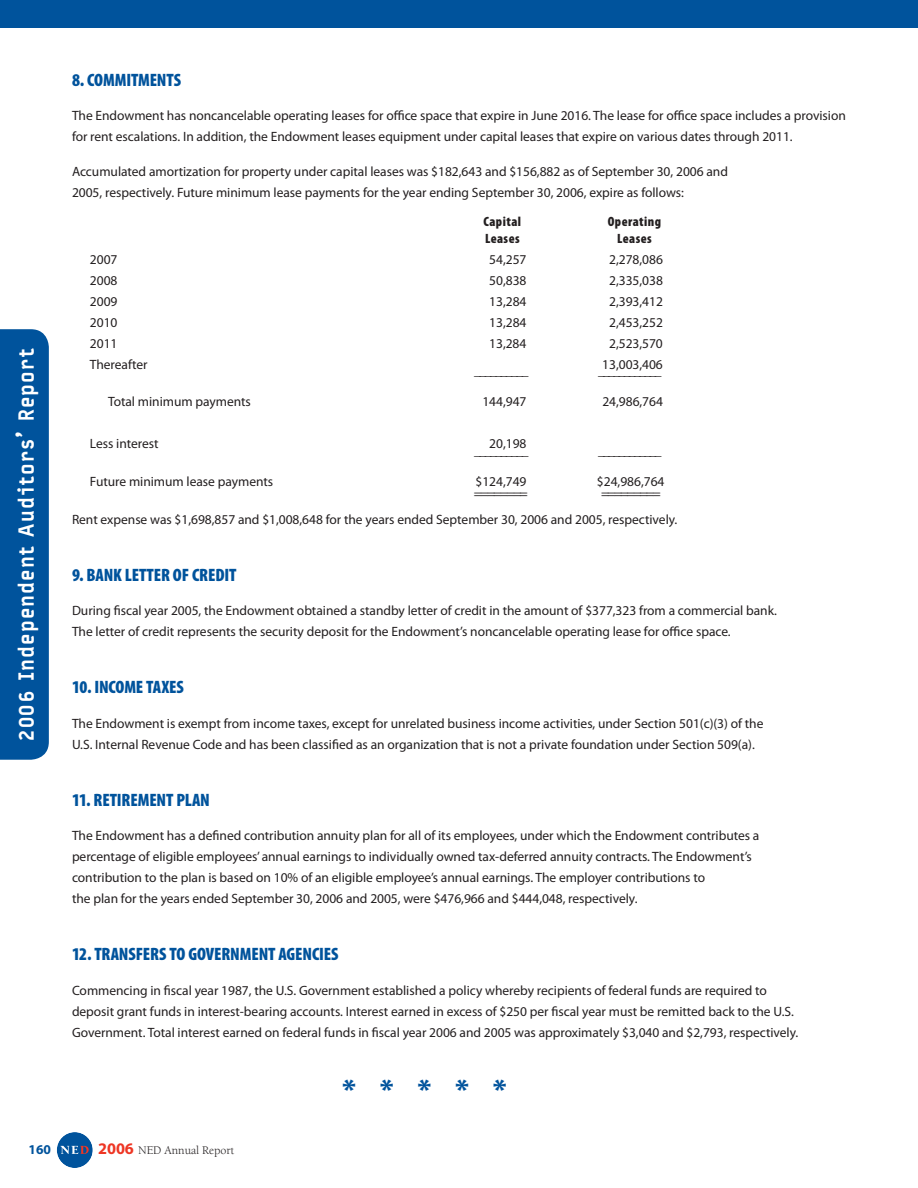
<style>
.page{position:relative;width:918px;height:1188px;background:#fff}
.page>*{position:absolute;margin:0;border:0;box-sizing:border-box;transform-origin:0 0}
.t1{font:900 27px "Myriad Pro";color:#00539c;scale:1.1 1}
.t2{font:900 21px "Typestar";letter-spacing:.06em;color:#fff}
.t3{font:900 condensed 18px "Myriad Pro";letter-spacing:-.01em;color:#00539c}
.t4{font:13.5px/21px "Myriad Pro";letter-spacing:-.005em;color:#231f20}
.t5{font:900 condensed 13.5px "Myriad Pro";letter-spacing:.035em;color:#231f20}
.t6{font:700 13.5px "Myriad Pro";color:#00539c}
.t7{font:12px "Berkeley";letter-spacing:-.005em;color:#231f20}
.s1{font-family:"Myriad Pro";font-weight:700;font-size:16.2px;color:#ee3624}
</style>
<div class="page">
<div style="left:57px;top:1132px;width:36px;height:36px;background:#00539c;border-radius:50%"></div>
<svg style="left:61px;top:1146px;width:28px;height:8px"></svg>
<div style="left:0;top:329px;width:49px;height:431px;background:#00539c"></div>
<div style="left:0;top:0;width:918px;height:27px;background:#00539c"></div>
<svg style="left:69px;top:27px;width:115px;height:1px"></svg>
<h2 class="t2" style="left:13px;top:741px;width:395px;rotate:-90deg">2006 Independent Auditors’ Report</h2>
<h3 class="t3" style="left:72px;top:68px;width:111px">8. COMMITMENTS</h3>
<p class="t4" style="left:72px;top:105px;width:775px">The Endowment has noncancelable operating leases for office space that expire in June 2016. The lease for office space includes a provision for rent escalations. In addition, the Endowment leases equipment under capital leases that expire on various dates through 2011.</p>
<p class="t4" style="left:72px;top:160px;width:658px">Accumulated amortization for property under capital leases was $182,643 and $156,882 as of September 30, 2006 and<br>2005, respectively. Future minimum lease payments for the year ending September 30, 2006, expire as follows:</p>
<p class="t5" style="left:484px;top:213px;width:39px">Capital</p>
<p class="t5" style="left:608px;top:213px;width:55px">Operating</p>
<p class="t5" style="left:485px;top:230px;width:36px">Leases</p>
<p class="t5" style="left:617px;top:230px;width:36px">Leases</p>
<p class="t4" style="left:90px;top:249px;width:29px">2007</p>
<p class="t4" style="left:489px;top:249px;width:39px">54,257</p>
<p class="t4" style="left:609px;top:249px;width:55px">2,278,086</p>
<p class="t4" style="left:90px;top:270px;width:29px">2008</p>
<p class="t4" style="left:489px;top:270px;width:39px">50,838</p>
<p class="t4" style="left:609px;top:270px;width:55px">2,335,038</p>
<p class="t4" style="left:90px;top:291px;width:29px">2009</p>
<p class="t4" style="left:489px;top:291px;width:39px">13,284</p>
<p class="t4" style="left:609px;top:291px;width:55px">2,393,412</p>
<p class="t4" style="left:90px;top:312px;width:29px">2010</p>
<p class="t4" style="left:489px;top:312px;width:39px">13,284</p>
<p class="t4" style="left:609px;top:312px;width:55px">2,453,252</p>
<p class="t4" style="left:90px;top:333px;width:29px">2011</p>
<p class="t4" style="left:489px;top:333px;width:39px">13,284</p>
<p class="t4" style="left:609px;top:333px;width:55px">2,523,570</p>
<p class="t4" style="left:90px;top:354px;width:59px">Thereafter</p>
<p class="t4" style="left:602px;top:354px;width:62px">13,003,406</p>
<p class="t4" style="left:474px;top:360px;width:56px">__________</p>
<p class="t4" style="left:598px;top:360px;width:65px">____________</p>
<p class="t4" style="left:108px;top:391px;width:144px">Total minimum payments</p>
<p class="t4" style="left:482px;top:391px;width:46px">144,947</p>
<p class="t4" style="left:602px;top:391px;width:62px">24,986,764</p>
<p class="t4" style="left:90px;top:433px;width:70px">Less interest</p>
<p class="t4" style="left:489px;top:433px;width:39px">20,198</p>
<p class="t4" style="left:474px;top:439px;width:56px">__________</p>
<p class="t4" style="left:598px;top:439px;width:65px">____________</p>
<p class="t4" style="left:90px;top:471px;width:185px">Future minimum lease payments</p>
<p class="t4" style="left:476px;top:471px;width:52px">$124,749</p>
<p class="t4" style="left:597px;top:471px;width:69px">$24,986,764</p>
<p class="t4" style="left:474px;top:483px;width:56px">========</p>
<p class="t4" style="left:72px;top:481px;width:607px;line-height:25.5px;text-indent:529px">=========<br>Rent expense was $1,698,857 and $1,008,648 for the years ended September 30, 2006 and 2005, respectively.</p>
<h3 class="t3" style="left:72px;top:563px;width:166px">9. BANK LETTER OF CREDIT</h3>
<p class="t4" style="left:72px;top:600px;width:707px">During fiscal year 2005, the Endowment obtained a standby letter of credit in the amount of $377,323 from a commercial bank.<br>The letter of credit represents the security deposit for the Endowment’s noncancelable operating lease for office space.</p>
<h3 class="t3" style="left:72px;top:675px;width:113px">10. INCOME TAXES</h3>
<p class="t4" style="left:72px;top:712px;width:693px">The Endowment is exempt from income taxes, except for unrelated business income activities, under Section 501(c)(3) of the<br>U.S. Internal Revenue Code and has been classified as an organization that is not a private foundation under Section 509(a).</p>
<h3 class="t3" style="left:72px;top:788px;width:139px">11. RETIREMENT PLAN</h3>
<p class="t4" style="left:72px;top:825px;width:689px">The Endowment has a defined contribution annuity plan for all of its employees, under which the Endowment contributes a percentage of eligible employees’ annual earnings to individually owned tax-deferred annuity contracts. The Endowment’s contribution to the plan is based on 10% of an eligible employee’s annual earnings. The employer contributions to<br>the plan for the years ended September 30, 2006 and 2005, were $476,966 and $444,048, respectively.</p>
<h3 class="t3" style="left:72px;top:942px;width:268px">12. TRANSFERS TO GOVERNMENT AGENCIES</h3>
<p class="t4" style="left:72px;top:979px;width:728px">Commencing in fiscal year 1987, the U.S. Government established a policy whereby recipients of federal funds are required to deposit grant funds in interest-bearing accounts. Interest earned in excess of $250 per fiscal year must be remitted back to the U.S.<br>Government. Total interest earned on federal funds in fiscal year 2006 and 2005 was approximately $3,040 and $2,793, respectively.</p>
<h1 class="t1" style="left:342px;top:1071px;width:151px">*****</h1>
<p class="t6" style="left:29px;top:1141px;width:24px">160</p>
<p class="t7" style="left:98px;top:1144px;width:138px"><span class="s1">2006</span> NED Annual Report</p>
</div>
